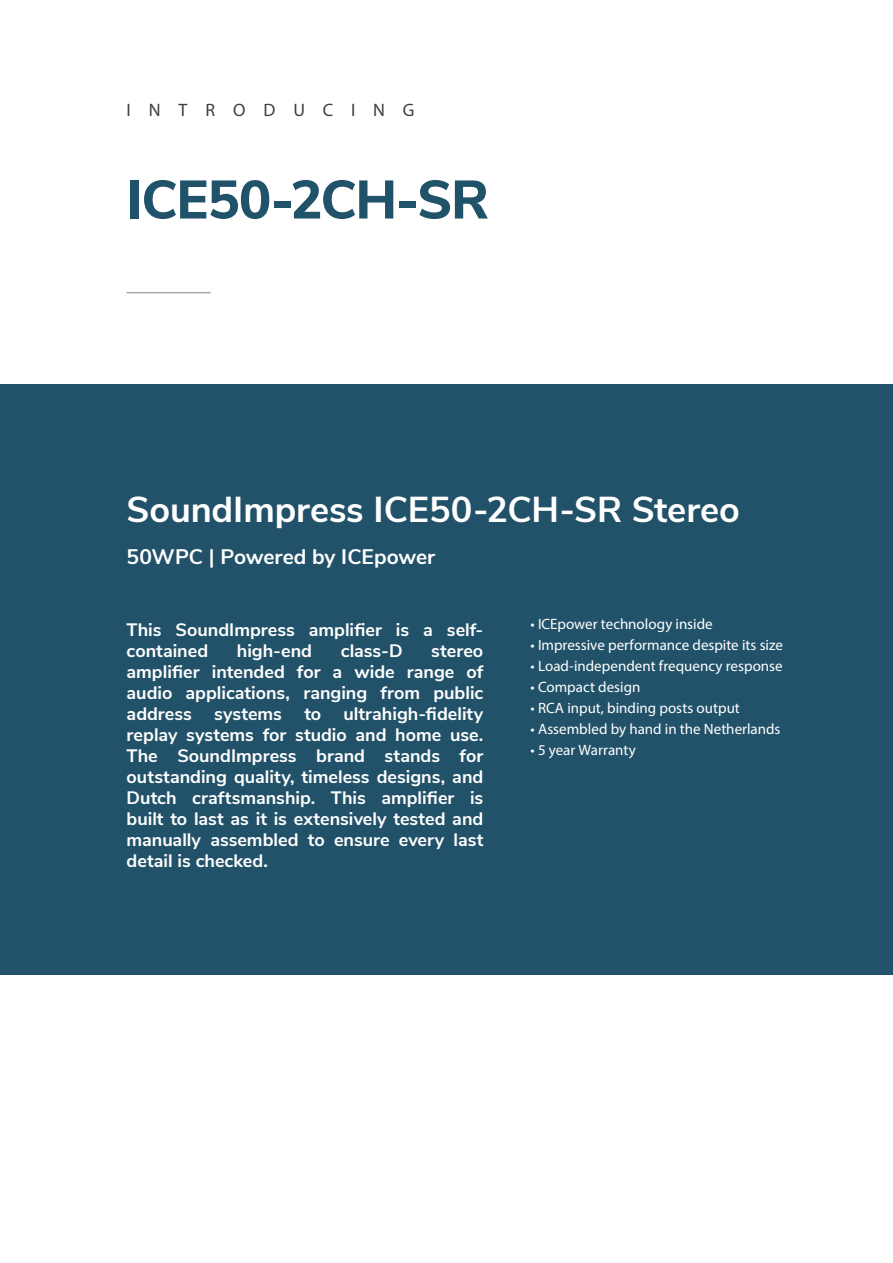
<style>
.page{position:relative;width:893px;height:1263px;background:#fff}
.page>*{position:absolute;margin:0;border:0;box-sizing:border-box;transform-origin:0 0}
.Headline_-_ExtraBold__Align_Left{font:800 54px "Nunito Sans";letter-spacing:-.025em;color:#205269}
.Body_Text_-_Regular__Justify{font:700 36px "Nunito Sans";letter-spacing:-.005em;color:#fff}
.Body_Text_-_Regular__Justify-2{font:700 21px "Nunito Sans";color:#fff}
.Body_Text_-_Regular__Justify-3{font:700 18px/21px "Nunito Sans";color:#fff}
.Heading{font:18px "Myriad Pro";letter-spacing:.995em;color:#3e3e3f}
.Body_Text_-_Regular__Justify-4{font:15px "Myriad Pro";color:#fff}
</style>
<div class="page">
<div style="left:0;top:385px;width:893px;height:590px;background:#225269"></div>
<hr style="left:127px;top:292px;width:84px;height:1px;background:#a8a9ad">
<p class="Heading" style="left:127px;top:98px;width:289px">INTRODUCING</p>
<p class="Headline_-_ExtraBold__Align_Left" style="left:127px;top:160px;width:364px">ICE50-2CH-SR</p>
<p class="Body_Text_-_Regular__Justify" style="left:127px;top:483px;width:615px">SoundImpress ICE50-2CH-SR Stereo</p>
<p class="Body_Text_-_Regular__Justify-2" style="left:127px;top:542px;width:310px">50WPC | Powered by ICEpower</p>
<p class="Body_Text_-_Regular__Justify-3" style="left:127px;top:618px;width:358px">This SoundImpress amplifier is a self&shy;contained</p>
<p class="Body_Text_-_Regular__Justify-3" style="left:237px;top:639px;width:77px">high-end</p>
<p class="Body_Text_-_Regular__Justify-3" style="left:341px;top:639px;width:63px">class-D</p>
<p class="Body_Text_-_Regular__Justify-3" style="left:127px;top:639px;width:358px;text-align:justify;text-indent:305px">stereo amplifier intended for a wide range of audio applications, ranging from public address systems to ultrahigh-fidelity replay systems for studio and home use.<br>The SoundImpress brand stands for outstanding quality, timeless designs, and Dutch craftsmanship. This amplifier is built to last as it is extensively tested and manually assembled to ensure every last detail is checked.</p>
<p class="Body_Text_-_Regular__Justify-4" style="left:531px;top:615px;width:184px">• ICEpower technology inside</p>
<p class="Body_Text_-_Regular__Justify-4" style="left:531px;top:636px;width:254px">• Impressive performance despite its size</p>
<p class="Body_Text_-_Regular__Justify-4" style="left:531px;top:657px;width:254px">• Load-independent frequency response</p>
<p class="Body_Text_-_Regular__Justify-4" style="left:531px;top:678px;width:111px">• Compact design</p>
<p class="Body_Text_-_Regular__Justify-4" style="left:531px;top:699px;width:211px">• RCA input, binding posts output</p>
<p class="Body_Text_-_Regular__Justify-4" style="left:531px;top:720px;width:251px">• Assembled by hand in the Netherlands</p>
<p class="Body_Text_-_Regular__Justify-4" style="left:531px;top:741px;width:107px">• 5 year Warranty</p>
</div>
